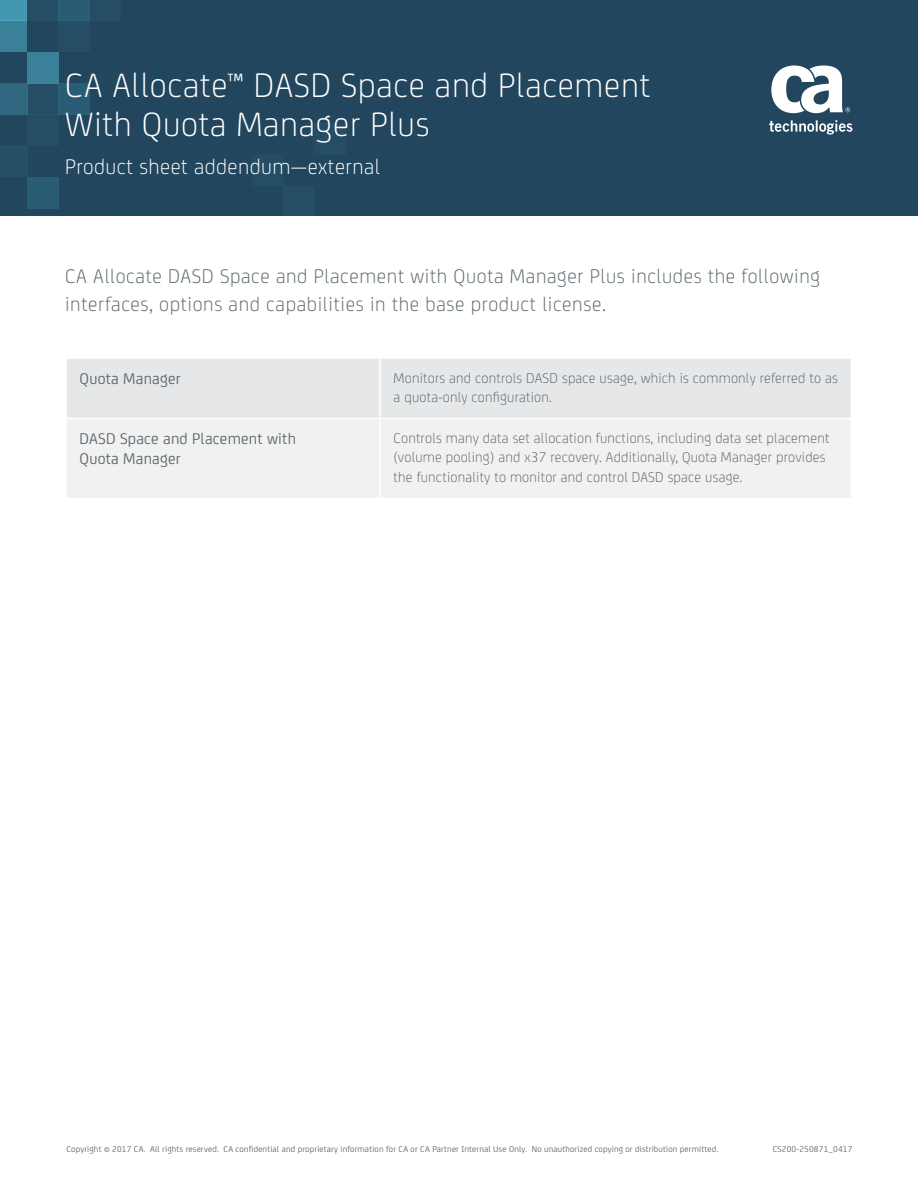
<style>
.page{position:relative;width:918px;height:1188px;background:#fff}
.page>*{position:absolute;margin:0;border:0;box-sizing:border-box;transform-origin:0 0}
.Gen_Cover_Title_Head{font:300 36px/39px "CA Sans";letter-spacing:.02em;color:#fff}
.Gen_Cover_Title_Sub{font:300 22.5px "CA Sans";letter-spacing:.02em;color:#fff}
.Gen_Intro_text{font:300 21px/28.5px "CA Sans";letter-spacing:.03em;color:#5a686d}
.Table_Column_1{font:16.5px/19.2px "CA Sans";letter-spacing:.015em;color:#5a686d}
.Table_Column_2{font:300 15px/19.2px "CA Sans";letter-spacing:.015em;color:#5a686d}
.Copyright{font:9px "CA Sans";letter-spacing:.02em;color:#5a686d}
</style>
<div class="page">
<div style="left:0;top:0;width:918px;height:216px;background:#22465e"></div>
<div style="left:0;top:83px;width:27px;height:31px;background:#306881"></div>
<div style="left:27px;top:83px;width:32px;height:31px;background:#254d65"></div>
<div style="left:59px;top:83px;width:31px;height:31px;background:#2b5c75"></div>
<div style="left:28px;top:114px;width:31px;height:32px;background:#254d65"></div>
<div style="left:0;top:146px;width:28px;height:31px;background:#254f67"></div>
<div style="left:28px;top:177px;width:31px;height:31px;background:#2b5c75"></div>
<div style="left:0;top:0;width:27px;height:21px;background:#4497b0"></div>
<div style="left:0;top:21px;width:27px;height:31px;background:#3a8098"></div>
<div style="left:27px;top:52px;width:31px;height:31px;background:#3a8098"></div>
<div style="left:27px;top:0;width:31px;height:21px;background:#254d65"></div>
<div style="left:58px;top:0;width:32px;height:21px;background:#2b5c75"></div>
<div style="left:58px;top:21px;width:32px;height:31px;background:#254d65"></div>
<div style="left:90px;top:0;width:31px;height:21px;background:#254d65"></div>
<div style="left:252px;top:155px;width:31px;height:31px;background:#254d65"></div>
<div style="left:283px;top:186px;width:31px;height:30px;background:#254d65"></div>
<div style="left:314px;top:124px;width:32px;height:31px;background:#254d65"></div>
<svg style="left:769px;top:120px;width:83px;height:15px"></svg>
<svg style="left:771px;top:65px;width:79px;height:48px"></svg>
<div style="left:67px;top:359px;width:784px;height:59px;background:#e6e7e8"></div>
<div style="left:67px;top:419px;width:783px;height:78px;background:#f1f1f2"></div>
<hr style="left:379px;top:359px;width:2px;height:59px;background:#fff">
<hr style="left:379px;top:419px;width:2px;height:79px;background:#fff">
<p class="Gen_Cover_Title_Head" style="left:65px;top:64px;width:587px">CA Allocate™ DASD Space and Placement<br>With Quota Manager Plus</p>
<p class="Gen_Cover_Title_Sub" style="left:65px;top:151px;width:316px">Product sheet addendum—external</p>
<p class="Gen_Intro_text" style="left:65px;top:260px;width:757px">CA Allocate DASD Space and Placement with Quota Manager Plus includes the following interfaces, options and capabilities in the base product license.</p>
<p class="Table_Column_1" style="left:80px;top:368px;width:103px">Quota Manager</p>
<p class="Table_Column_2" style="left:394px;top:367px;width:446px">Monitors and controls DASD space usage, which is commonly referred to as a quota-only configuration.</p>
<p class="Table_Column_1" style="left:80px;top:428px;width:218px">DASD Space and Placement with<br>Quota Manager</p>
<p class="Table_Column_2" style="left:394px;top:428px;width:437px">Controls many data set allocation functions, including data set placement (volume pooling) and x37 recovery. Additionally, Quota Manager provides the functionality to monitor and control DASD space usage.</p>
<p class="Copyright" style="left:67px;top:1142px;width:653px">Copyright © 2017 CA. All rights reserved. CA confidential and proprietary information for CA or CA Partner Internal Use Only. No unauthorized copying or distribution permitted.</p>
<p class="Copyright" style="left:773px;top:1142px;width:81px">CS200-250871_0417</p>
</div>
